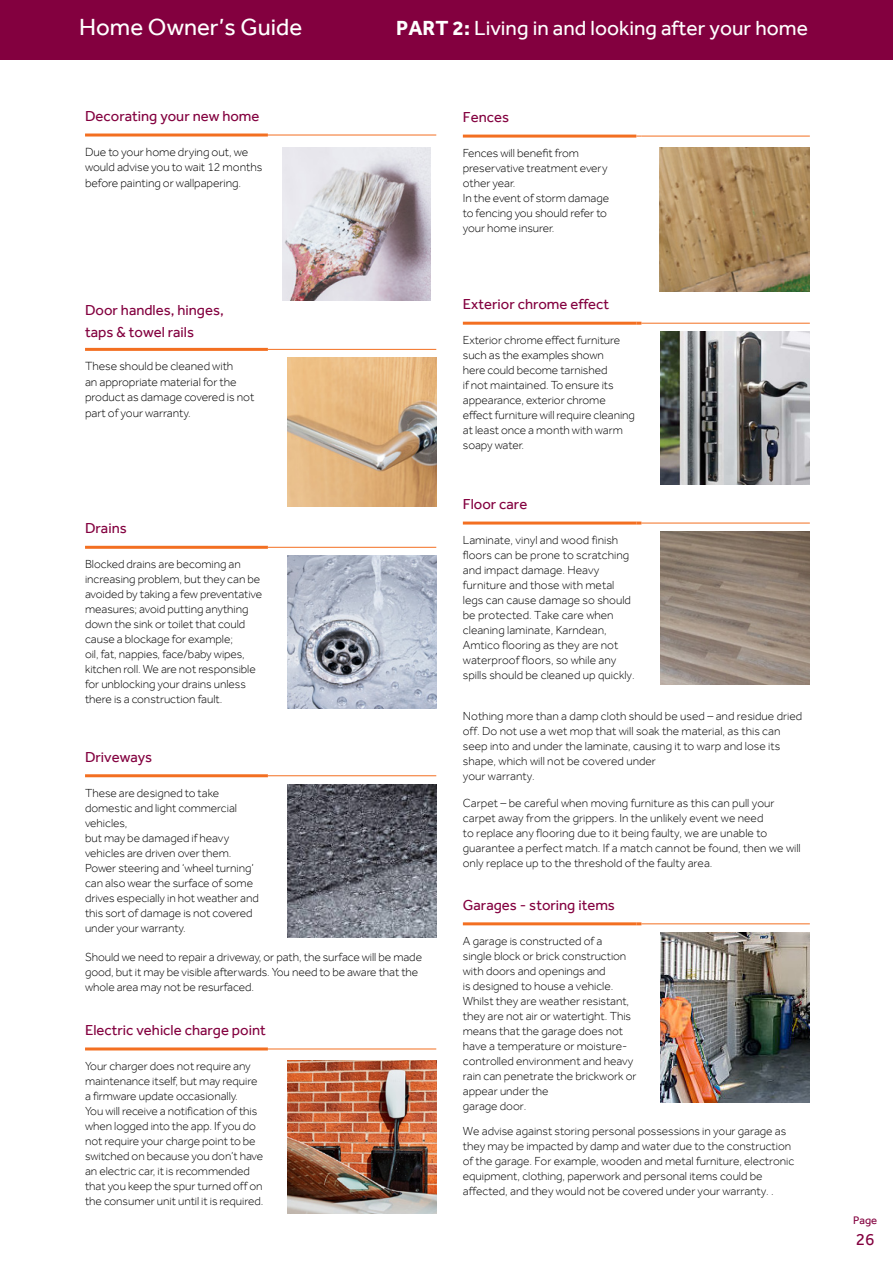
<style>
.page{position:relative;width:893px;height:1263px;background:#fff}
.page>*{position:absolute;margin:0;border:0;box-sizing:border-box;transform-origin:0 0}
.t1{font:24px "Effra";color:#fff}
.t2{font:21px "Effra";color:#fff}
.t3{font:17.25px "Effra";color:#83003f}
.t4{font:14.85px/21.6px "Effra";color:#83003f}
.t5{font:300 12.15px/15.6px "Effra";letter-spacing:-.005em;color:#000}
.t6{font:300 12px/15px "Effra";letter-spacing:-.005em;color:#000}
.t7{font:11.25px "Effra";color:#83003f}
.s1{font-weight:700}
</style>
<div class="page">
<hr style="left:463px;top:135px;width:173px;height:3px;background:#f36f21">
<hr style="left:641px;top:136px;width:169px;height:1px;background:#f36f21">
<hr style="left:463px;top:322px;width:173px;height:3px;background:#f36f21">
<svg style="left:636px;top:322px;width:5px;height:3px"></svg>
<hr style="left:641px;top:323px;width:169px;height:1px;background:#f36f21">
<hr style="left:463px;top:521px;width:173px;height:3px;background:#f36f21">
<svg style="left:636px;top:521px;width:5px;height:3px"></svg>
<hr style="left:641px;top:523px;width:169px;height:1px;background:#f36f21">
<hr style="left:463px;top:922px;width:173px;height:3px;background:#f36f21">
<svg style="left:636px;top:922px;width:5px;height:3px"></svg>
<hr style="left:641px;top:923px;width:169px;height:1px;background:#f36f21">
<img style="left:661px;top:332px;width:149px;height:153px">
<img style="left:661px;top:531px;width:149px;height:154px">
<img style="left:661px;top:932px;width:149px;height:170px">
<hr style="left:85px;top:134px;width:183px;height:3px;background:#f36f21">
<hr style="left:268px;top:135px;width:168px;height:1px;background:#f36f21">
<hr style="left:85px;top:348px;width:183px;height:3px;background:#f36f21">
<hr style="left:268px;top:349px;width:168px;height:1px;background:#f36f21">
<hr style="left:85px;top:546px;width:183px;height:3px;background:#f36f21">
<hr style="left:268px;top:547px;width:168px;height:1px;background:#f36f21">
<hr style="left:85px;top:774px;width:183px;height:3px;background:#f36f21">
<hr style="left:268px;top:775px;width:168px;height:1px;background:#f36f21">
<hr style="left:85px;top:1047px;width:183px;height:3px;background:#f36f21">
<hr style="left:268px;top:1048px;width:168px;height:1px;background:#f36f21">
<img style="left:282px;top:148px;width:149px;height:153px">
<img style="left:287px;top:358px;width:149px;height:149px">
<img style="left:287px;top:556px;width:149px;height:153px">
<img style="left:287px;top:784px;width:149px;height:153px">
<img style="left:660px;top:147px;width:149px;height:145px">
<img style="left:287px;top:1060px;width:149px;height:153px">
<div style="left:0;top:0;width:893px;height:59px;background:#83003f"></div>
<h1 class="t1" style="left:79px;top:13px;width:225px">Home Owner’s Guide</h1>
<p class="t4" style="left:85px;top:105px;width:176px">Decorating your new home</p>
<p class="t5" style="left:85px;top:144px;width:179px">Due to your home drying out, we would advise you to wait 12 months before painting or wallpapering.</p>
<p class="t4" style="left:85px;top:299px;width:140px">Door handles, hinges, taps &amp; towel rails</p>
<p class="t5" style="left:85px;top:358px;width:171px">These should be cleaned with<br>an appropriate material for the product as damage covered is not part of your warranty.</p>
<h2 class="t2" style="left:396px;top:16px;width:413px"><span class="s1">PART 2:</span> Living in and looking after your home</h2>
<p class="t4" style="left:463px;top:106px;width:48px">Fences</p>
<p class="t6" style="left:463px;top:145px;width:148px">Fences will benefit from preservative treatment every other year.<br>In the event of storm damage to fencing you should refer to your home insurer.</p>
<p class="t4" style="left:463px;top:293px;width:148px">Exterior chrome effect</p>
<p class="t6" style="left:463px;top:332px;width:174px">Exterior chrome effect furniture such as the examples shown<br>here could become tarnished<br>if not maintained. To ensure its appearance, exterior chrome effect furniture will require cleaning at least once a month with warm soapy water.</p>
<p class="t4" style="left:85px;top:517px;width:43px">Drains</p>
<p class="t6" style="left:85px;top:556px;width:179px">Blocked drains are becoming an increasing problem, but they can be avoided by taking a few preventative measures; avoid putting anything down the sink or toilet that could cause a blockage for example;<br>oil, fat, nappies, face/baby wipes, kitchen roll. We are not responsible for unblocking your drains unless there is a construction fault.</p>
<p class="t4" style="left:85px;top:746px;width:69px">Driveways</p>
<p class="t6" style="left:85px;top:785px;width:175px">These are designed to take domestic and light commercial vehicles,<br>but may be damaged if heavy vehicles are driven over them.<br>Power steering and ‘wheel turning’ can also wear the surface of some drives especially in hot weather and this sort of damage is not covered under your warranty.</p>
<p class="t6" style="left:85px;top:950px;width:339px">Should we need to repair a driveway, or path, the surface will be made good, but it may be visible afterwards. You need to be aware that the whole area may not be resurfaced.</p>
<p class="t4" style="left:85px;top:1019px;width:182px">Electric vehicle charge point</p>
<p class="t6" style="left:85px;top:1058px;width:180px">Your charger does not require any maintenance itself, but may require a firmware update occasionally.<br>You will receive a notification of this when logged into the app. If you do not require your charge point to be switched on because you don’t have an electric car, it is recommended that you keep the spur turned off on the consumer unit until it is required.</p>
<p class="t4" style="left:463px;top:493px;width:66px">Floor care</p>
<p class="t6" style="left:463px;top:532px;width:173px">Laminate, vinyl and wood finish floors can be prone to scratching and impact damage. Heavy furniture and those with metal legs can cause damage so should be protected. Take care when cleaning laminate, Karndean,<br>Amtico flooring as they are not waterproof floors, so while any spills should be cleaned up quickly.</p>
<p class="t6" style="left:463px;top:708px;width:341px">Nothing more than a damp cloth should be used – and residue dried off. Do not use a wet mop that will soak the material, as this can seep into and under the laminate, causing it to warp and lose its shape, which will not be covered under<br>your warranty.</p>
<p class="t6" style="left:463px;top:796px;width:339px">Carpet – be careful when moving furniture as this can pull your carpet away from the grippers. In the unlikely event we need<br>to replace any flooring due to it being faulty, we are unable to guarantee a perfect match. If a match cannot be found, then we will only replace up to the threshold of the faulty area.</p>
<p class="t4" style="left:463px;top:894px;width:154px">Garages - storing items</p>
<p class="t6" style="left:463px;top:933px;width:175px">A garage is constructed of a<br>single block or brick construction with doors and openings and<br>is designed to house a vehicle.<br>Whilst they are weather resistant, they are not air or watertight. This means that the garage does not have a temperature or moisture&shy;controlled environment and heavy rain can penetrate the brickwork or appear under the<br>garage door.</p>
<p class="t6" style="left:463px;top:1123px;width:333px">We advise against storing personal possessions in your garage as they may be impacted by damp and water due to the construction of the garage. For example, wooden and metal furniture, electronic equipment, clothing, paperwork and personal items could be affected, and they would not be covered under your warranty. .</p>
<p class="t7" style="left:853px;top:1213px;width:26px">Page</p>
<h3 class="t3" style="left:856px;top:1228px;width:20px">26</h3>
</div>
